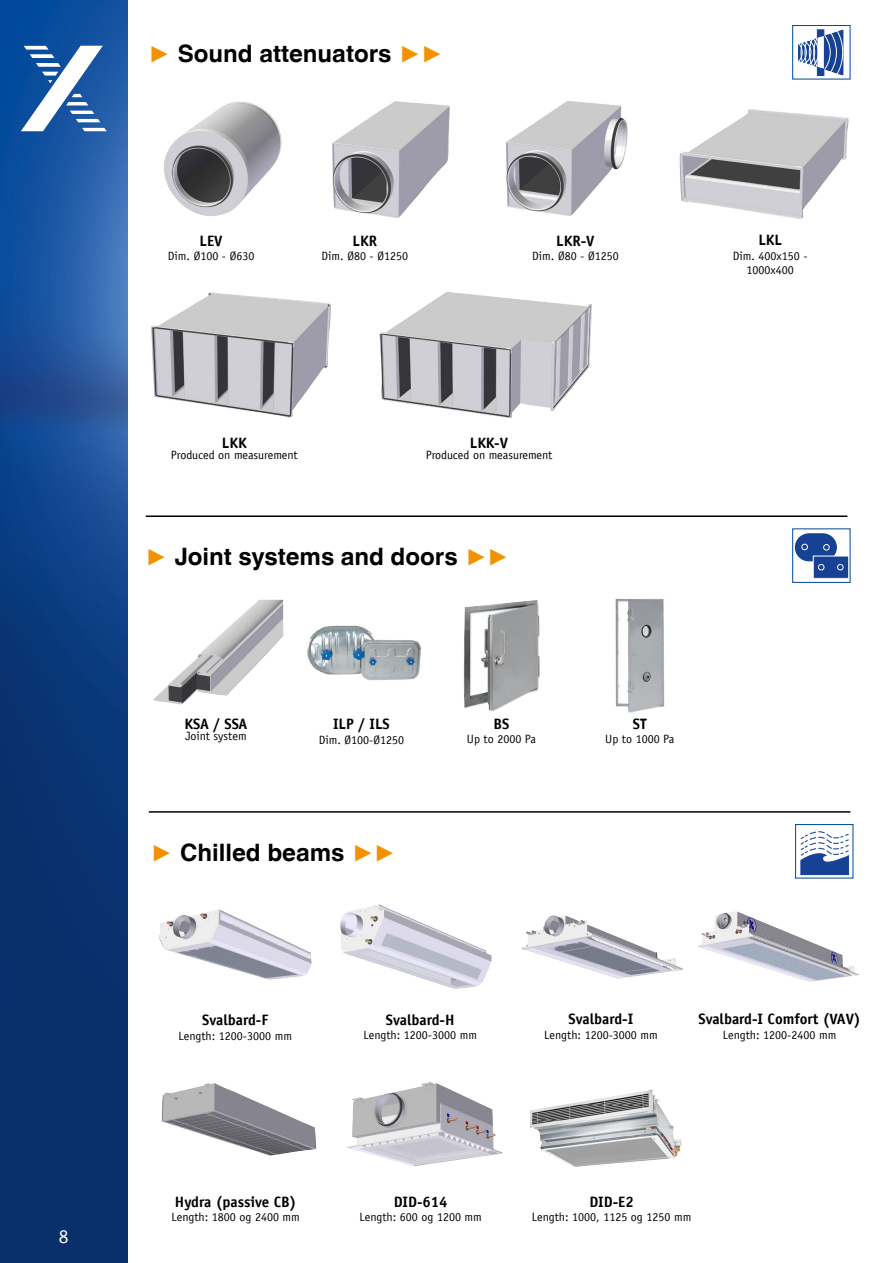
<style>
.page{position:relative;width:893px;height:1263px;background:#fff}
.page>*{position:absolute;margin:0;border:0;box-sizing:border-box;transform-origin:0 0}
.t1{font:700 24px "TROX Helvetica";color:#000}
.t2{font:19.5px "TROX Officina Sans";color:#fff}
.t3{font:700 15px "TROX Officina Sans";color:#000}
.t4{font:12px/14.4px "TROX Officina Sans";color:#000;text-align:center}
.s1{font-weight:400;font-size:27px;color:#f39200}
</style>
<div class="page">
<img style="left:0;top:0;width:128px;height:1263px">
<svg style="left:21px;top:46px;width:86px;height:85px"></svg>
<svg style="left:798px;top:30px;width:45px;height:46px"></svg>
<div style="left:792px;top:25px;width:58px;height:54px;border:1px solid #004894"></div>
<img style="left:332px;top:101px;width:118px;height:117px">
<img style="left:164px;top:101px;width:118px;height:115px">
<img style="left:506px;top:101px;width:122px;height:115px">
<img style="left:679px;top:109px;width:170px;height:110px">
<img style="left:151px;top:292px;width:180px;height:125px">
<img style="left:379px;top:292px;width:213px;height:126px">
<img style="left:307px;top:625px;width:56px;height:51px">
<hr style="left:146px;top:515px;width:701px;height:2px;background:#000">
<div style="left:795px;top:534px;width:41px;height:27px;background:#164194;border-radius:13px"></div>
<div style="left:795px;top:533px;width:42px;height:28px;border:1px solid #144391;border-radius:13px"></div>
<div style="left:813px;top:556px;width:36px;height:22px;background:#164194"></div>
<div style="left:813px;top:556px;width:36px;height:23px;border:1px solid #fff"></div>
<div style="left:801px;top:544px;width:7px;height:6px;border:1px solid #fff;border-radius:50%"></div>
<div style="left:823px;top:544px;width:7px;height:7px;border:1px solid #fff;border-radius:50%"></div>
<svg style="left:818px;top:564px;width:6px;height:6px"></svg>
<div style="left:837px;top:564px;width:7px;height:6px;border:1px solid #fff;border-radius:50%"></div>
<div style="left:792px;top:528px;width:58px;height:55px;border:1px solid #004894"></div>
<img style="left:153px;top:600px;width:130px;height:104px">
<svg style="left:800px;top:831px;width:50px;height:44px"></svg>
<div style="left:795px;top:824px;width:58px;height:54px;border:1px solid #004894"></div>
<img style="left:161px;top:1083px;width:156px;height:73px">
<img style="left:347px;top:1082px;width:156px;height:84px">
<img style="left:340px;top:904px;width:152px;height:85px">
<img style="left:159px;top:909px;width:153px;height:71px">
<img style="left:522px;top:915px;width:161px;height:63px">
<img style="left:698px;top:911px;width:161px;height:71px">
<img style="left:530px;top:1089px;width:152px;height:78px">
<img style="left:463px;top:600px;width:77px;height:111px">
<img style="left:615px;top:599px;width:49px;height:114px">
<hr style="left:149px;top:811px;width:701px;height:2px;background:#000">
<h2 class="t2" style="left:59px;top:1225px;width:11px">8</h2>
<h1 class="t1" style="left:149px;top:40px;width:296px"><span class="s1">▶</span> Sound attenuators <span class="s1">▶▶</span></h1>
<p class="t3" style="left:200px;top:231px;width:25px">LEV</p>
<p class="t4" style="left:168px;top:249px;width:88px">Dim. Ø100 - Ø630</p>
<p class="t3" style="left:353px;top:231px;width:26px">LKR</p>
<p class="t4" style="left:322px;top:249px;width:88px">Dim. Ø80 - Ø1250</p>
<p class="t3" style="left:556px;top:231px;width:40px">LKR-V</p>
<p class="t4" style="left:532px;top:249px;width:88px">Dim. Ø80 - Ø1250</p>
<p class="t3" style="left:758px;top:231px;width:25px">LKL</p>
<p class="t4" style="left:733px;top:248px;width:76px">Dim. 400x150 -<br>1000x400</p>
<p class="t3" style="left:222px;top:433px;width:26px">LKK</p>
<p class="t4" style="left:171px;top:448px;width:128px">Produced on measurement</p>
<p class="t3" style="left:470px;top:433px;width:40px">LKK-V</p>
<p class="t4" style="left:426px;top:448px;width:128px">Produced on measurement</p>
<h1 class="t1" style="left:146px;top:543px;width:365px"><span class="s1">▶</span> Joint systems and doors <span class="s1">▶▶</span></h1>
<p class="t3" style="left:184px;top:714px;width:65px">KSA / SSA</p>
<p class="t4" style="left:185px;top:729px;width:63px">Joint system</p>
<p class="t3" style="left:333px;top:714px;width:58px">ILP / ILS</p>
<p class="t4" style="left:319px;top:733px;width:87px">Dim. Ø100-Ø1250</p>
<h1 class="t1" style="left:151px;top:839px;width:246px"><span class="s1">▶</span> Chilled beams <span class="s1">▶▶</span></h1>
<p class="t3" style="left:494px;top:714px;width:17px">BS</p>
<p class="t4" style="left:467px;top:732px;width:71px">Up to 2000 Pa</p>
<p class="t3" style="left:633px;top:714px;width:15px">ST</p>
<p class="t4" style="left:605px;top:732px;width:71px">Up to 1000 Pa</p>
<p class="t3" style="left:202px;top:1011px;width:68px">Svalbard-F</p>
<p class="t4" style="left:179px;top:1028px;width:115px">Length: 1200-3000 mm</p>
<p class="t3" style="left:386px;top:1010px;width:70px">Svalbard-H</p>
<p class="t4" style="left:363px;top:1028px;width:115px">Length: 1200-3000 mm</p>
<p class="t3" style="left:569px;top:1010px;width:66px">Svalbard-I</p>
<p class="t4" style="left:544px;top:1027px;width:115px">Length: 1200-3000 mm</p>
<p class="t3" style="left:698px;top:1010px;width:164px">Svalbard-I Comfort (VAV)</p>
<p class="t4" style="left:723px;top:1027px;width:115px">Length: 1200-2400 mm</p>
<p class="t3" style="left:175px;top:1192px;width:123px">Hydra (passive CB)</p>
<p class="t4" style="left:171px;top:1210px;width:130px">Length: 1800 og 2400 mm</p>
<p class="t3" style="left:394px;top:1192px;width:55px">DID-614</p>
<p class="t4" style="left:359px;top:1210px;width:124px">Length: 600 og 1200 mm</p>
<p class="t3" style="left:589px;top:1192px;width:46px">DID-E2</p>
<p class="t4" style="left:532px;top:1210px;width:161px">Length: 1000, 1125 og 1250 mm</p>
</div>
